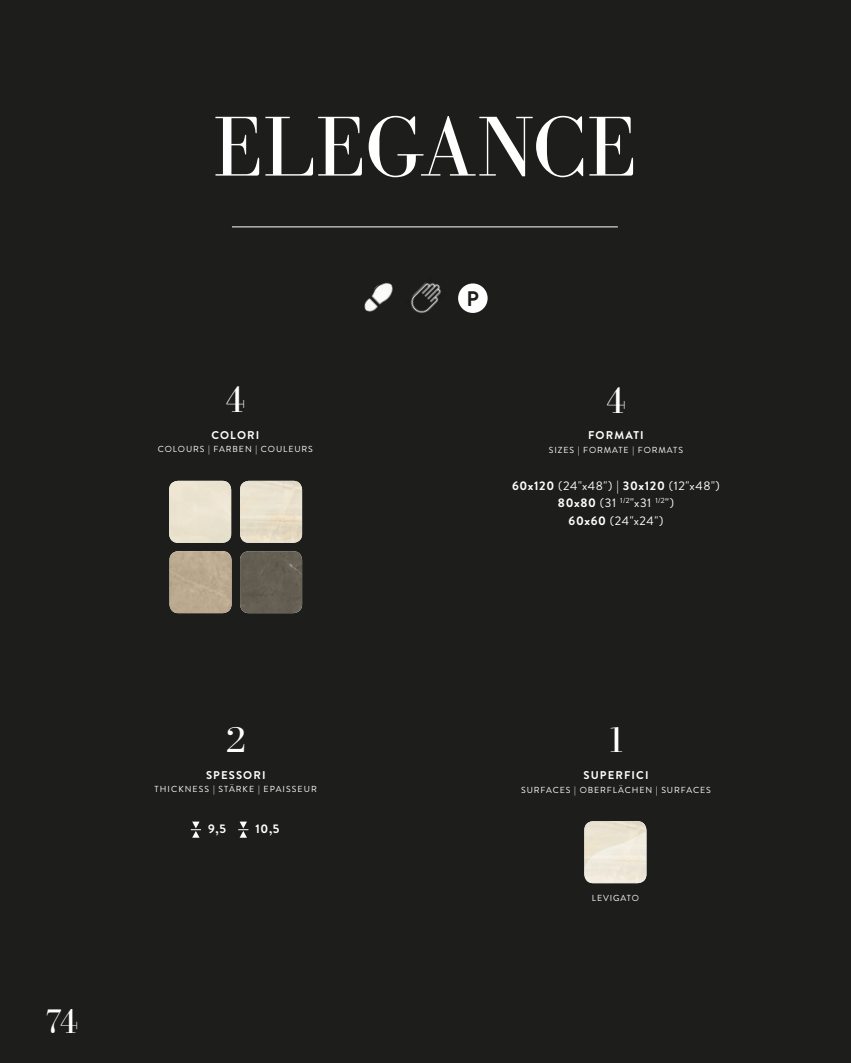
<style>
.page{position:relative;width:851px;height:1063px;background:#fff}
.page>*{position:absolute;margin:0;border:0;box-sizing:border-box;transform-origin:0 0}
.t1{font:87.5px "Bodoni FLF";color:#fff}
.t2{font:37.5px "Bodoni FLF";color:#fff}
.t3{font:35px "Bodoni FLF";color:#fff}
.t4{font:700 21px "Brandon Grotesque";color:#1d1d1b}
.t5{font:12.5px/17.5px "Brandon Grotesque";letter-spacing:.05em;color:#fff;text-align:center}
.t6{font:700 12.5px "Brandon Grotesque";color:#fff}
.t7{font:700 11.25px "Brandon Grotesque";letter-spacing:.1em;color:#fff}
.t8{font:8.75px "Brandon Grotesque";letter-spacing:.1em;color:#fff}
.t9{font:8.75px "Brandon Grotesque";letter-spacing:.12em;color:#fff}
.s1{font-weight:700}
</style>
<div class="page">
<div style="left:0;top:0;width:850px;height:1063px;background:#1d1d1b"></div>
<img style="left:410px;top:282px;width:31px;height:32px">
<img style="left:364px;top:282px;width:29px;height:30px">
<hr style="left:232px;top:227px;width:385px;height:1px;background:#fff">
<div style="left:169px;top:481px;width:62px;height:62px;background:#ebe3d0"></div>
<img style="left:240px;top:481px;width:62px;height:62px">
<img style="left:169px;top:551px;width:62px;height:62px">
<svg style="left:191px;top:822px;width:10px;height:16px"></svg>
<svg style="left:238px;top:822px;width:10px;height:16px"></svg>
<img style="left:584px;top:821px;width:62px;height:10px">
<div style="left:458px;top:283px;width:29px;height:30px;background:#fff;border-radius:50%"></div>
<img style="left:240px;top:551px;width:62px;height:62px">
<svg style="left:584px;top:831px;width:62px;height:52px;background:#ece5d6"></svg>
<h1 class="t1" style="left:212px;top:99px;width:425px">ELEGANCE</h1>
<h3 class="t4" style="left:466px;top:284px;width:14px">P</h3>
<h2 class="t2" style="left:225px;top:379px;width:22px">4</h2>
<h2 class="t2" style="left:605px;top:380px;width:22px">4</h2>
<p class="t7" style="left:211px;top:427px;width:49px">COLORI</p>
<p class="t8" style="left:158px;top:443px;width:157px">COLOURS | FARBEN | COULEURS</p>
<p class="t7" style="left:588px;top:428px;width:57px">FORMATI</p>
<p class="t8" style="left:549px;top:444px;width:135px">SIZES | FORMATE | FORMATS</p>
<h3 class="t5" style="left:512px;top:477px;width:209px"><span class="s1">60x120</span> (24"x48") | <span class="s1">30x120</span> (12"x48")<br><span class="s1">80x80</span> (31 <sup>1/2</sup>"x31 <sup>1/2</sup>")<br><span class="s1">60x60</span> (24"x24")</h3>
<h3 class="t3" style="left:44px;top:1003px;width:36px">74</h3>
<h2 class="t2" style="left:226px;top:719px;width:22px">2</h2>
<h2 class="t2" style="left:605px;top:719px;width:22px">1</h2>
<p class="t7" style="left:206px;top:767px;width:61px">SPESSORI</p>
<p class="t9" style="left:154px;top:783px;width:164px">THICKNESS | STÄRKE | EPAISSEUR</p>
<h3 class="t6" style="left:208px;top:820px;width:19px">9,5</h3>
<h3 class="t6" style="left:255px;top:820px;width:25px">10,5</h3>
<p class="t7" style="left:583px;top:767px;width:67px">SUPERFICI</p>
<p class="t8" style="left:521px;top:784px;width:191px">SURFACES | OBERFLÄCHEN | SURFACES</p>
<p class="t8" style="left:591px;top:892px;width:49px">LEVIGATO</p>
</div>
